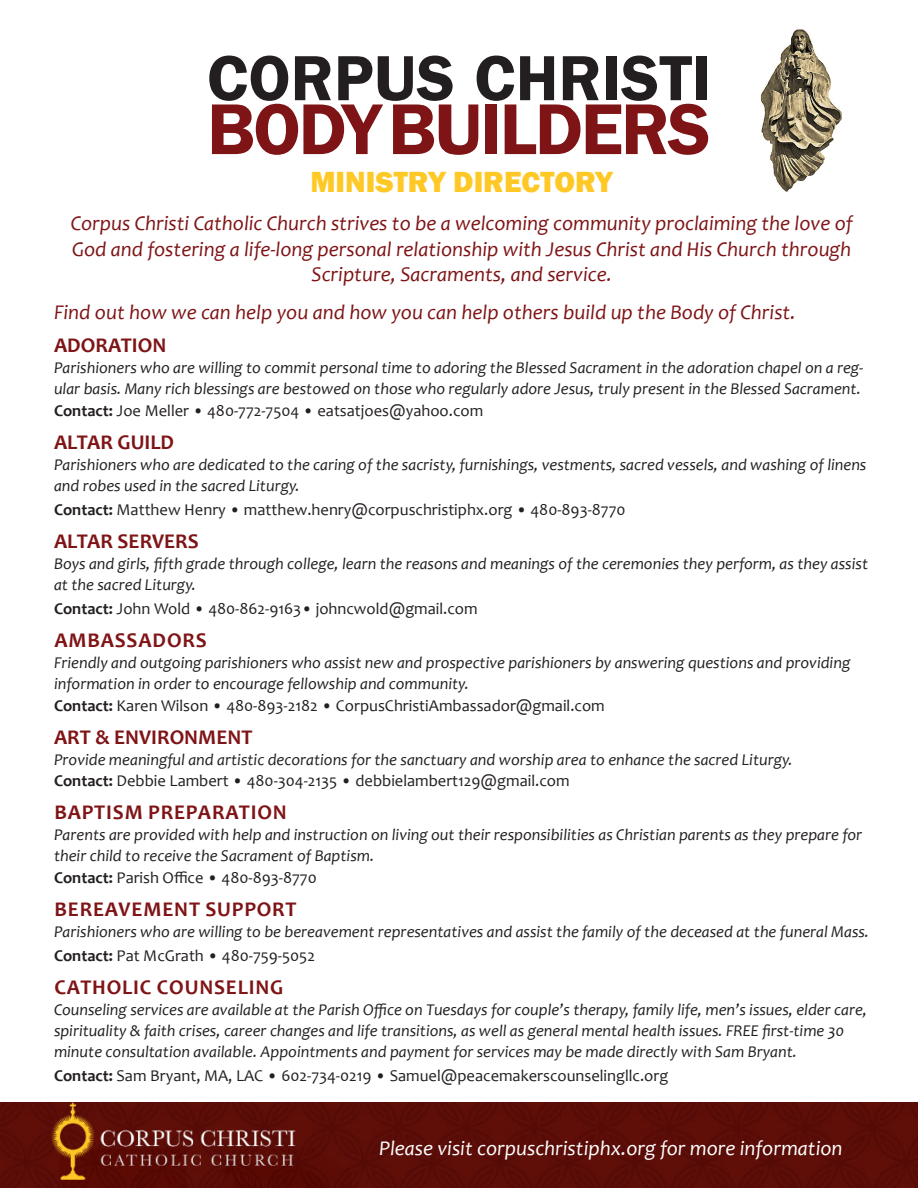
<style>
.page{position:relative;width:918px;height:1188px;background:#fff}
.page>*{position:absolute;margin:0;border:0;box-sizing:border-box;transform-origin:0 0}
.t1{font:600 74.4px "Franklin Gothic";letter-spacing:-.03em;color:#7f1416}
.t2{font:600 66px "Franklin Gothic";color:#231f20}
.t3{font:800 30px "Franklin Gothic";color:#fec927}
.t4{font:italic 21px/25.2px "Candara";color:#7f1416;text-align:center}
.t5{font:700 21px "Candara";letter-spacing:.04em;color:#7f1416}
.t6{font:italic 21px "Candara";color:#fff}
.t7{font:700 21px "Candara";color:#7f1416}
.t8{font:italic 16.5px/21px "Candara";color:#231f20}
.t9{font:16.5px "Candara";color:#231f20}
.s1{font-weight:700}
</style>
<div class="page">
<img style="left:0;top:1103px;width:918px;height:85px">
<img style="left:760px;top:29px;width:82px;height:163px">
<p class="t2" style="left:207px;top:38px;width:506px">CORPUS CHRISTI</p>
<p class="t1" style="left:207px;top:83px;width:505px">BODY BUILDERS</p>
<p class="t3" style="left:310px;top:162px;width:304px">MINISTRY DIRECTORY</p>
<p class="t4" style="left:71px;top:211px;width:783px">Corpus Christi Catholic Church strives to be a welcoming community proclaiming the love of<br>God and fostering a life-long personal relationship with Jesus Christ and His Church through<br>Scripture, Sacraments, and service.</p>
<p class="t4" style="left:54px;top:300px;width:743px">Find out how we can help you and how you can help others build up the Body of Christ.</p>
<p class="t7" style="left:54px;top:332px;width:114px">ADORATION</p>
<p class="t8" style="left:54px;top:357px;width:811px">Parishioners who are willing to commit personal time to adoring the Blessed Sacrament in the adoration chapel on a reg&shy;ular basis. Many rich blessings are bestowed on those who regularly adore Jesus, truly present in the Blessed Sacrament.</p>
<p class="t9" style="left:54px;top:400px;width:431px"><span class="s1">Contact:</span> Joe Meller • 480-772-7504 • eatsatjoes@yahoo.com</p>
<p class="t7" style="left:54px;top:429px;width:122px">ALTAR GUILD</p>
<p class="t8" style="left:54px;top:454px;width:814px">Parishioners who are dedicated to the caring of the sacristy, furnishings, vestments, sacred vessels, and washing of linens and robes used in the sacred Liturgy.</p>
<p class="t9" style="left:54px;top:499px;width:573px"><span class="s1">Contact:</span> Matthew Henry • matthew.henry@corpuschristiphx.org • 480-893-8770</p>
<p class="t7" style="left:54px;top:528px;width:146px">ALTAR SERVERS</p>
<p class="t8" style="left:54px;top:553px;width:816px">Boys and girls, fifth grade through college, learn the reasons and meanings of the ceremonies they perform, as they assist at the sacred Liturgy.</p>
<p class="t9" style="left:54px;top:598px;width:425px"><span class="s1">Contact:</span> John Wold • 480-862-9163• johncwold@gmail.com</p>
<p class="t5" style="left:54px;top:627px;width:154px">AMBASSADORS</p>
<p class="t8" style="left:54px;top:652px;width:798px">Friendly and outgoing parishioners who assist new and prospective parishioners by answering questions and providing information in order to encourage fellowship and community.</p>
<p class="t9" style="left:54px;top:695px;width:552px"><span class="s1">Contact:</span> Karen Wilson • 480-893-2182 • CorpusChristiAmbassador@gmail.com</p>
<p class="t7" style="left:54px;top:724px;width:200px">ART &amp; ENVIRONMENT</p>
<p class="t8" style="left:54px;top:749px;width:740px">Provide meaningful and artistic decorations for the sanctuary and worship area to enhance the sacred Liturgy.</p>
<p class="t9" style="left:54px;top:771px;width:517px"><span class="s1">Contact:</span> Debbie Lambert • 480-304-2135 • debbielambert129@gmail.com</p>
<p class="t5" style="left:54px;top:799px;width:234px">BAPTISM PREPARATION</p>
<p class="t8" style="left:54px;top:824px;width:810px">Parents are provided with help and instruction on living out their responsibilities as Christian parents as they prepare for their child to receive the Sacrament of Baptism.</p>
<p class="t9" style="left:54px;top:867px;width:264px"><span class="s1">Contact:</span> Parish Office • 480-893-8770</p>
<p class="t5" style="left:54px;top:896px;width:244px">BEREAVEMENT SUPPORT</p>
<p class="t8" style="left:54px;top:921px;width:817px">Parishioners who are willing to be bereavement representatives and assist the family of the deceased at the funeral Mass.</p>
<p class="t9" style="left:54px;top:945px;width:263px"><span class="s1">Contact:</span> Pat McGrath • 480-759-5052</p>
<p class="t5" style="left:54px;top:974px;width:230px">CATHOLIC COUNSELING</p>
<p class="t8" style="left:54px;top:999px;width:815px">Counseling services are available at the Parish Office on Tuesdays for couple’s therapy, family life, men’s issues, elder care, spirituality &amp; faith crises, career changes and life transitions, as well as general mental health issues. FREE first-time 30 minute consultation available. Appointments and payment for services may be made directly with Sam Bryant.</p>
<p class="t9" style="left:54px;top:1065px;width:616px"><span class="s1">Contact:</span> Sam Bryant, MA, LAC • 602-734-0219 • Samuel@peacemakerscounselingllc.org</p>
<p class="t6" style="left:379px;top:1135px;width:465px">Please visit corpuschristiphx.org for more information</p>
</div>
